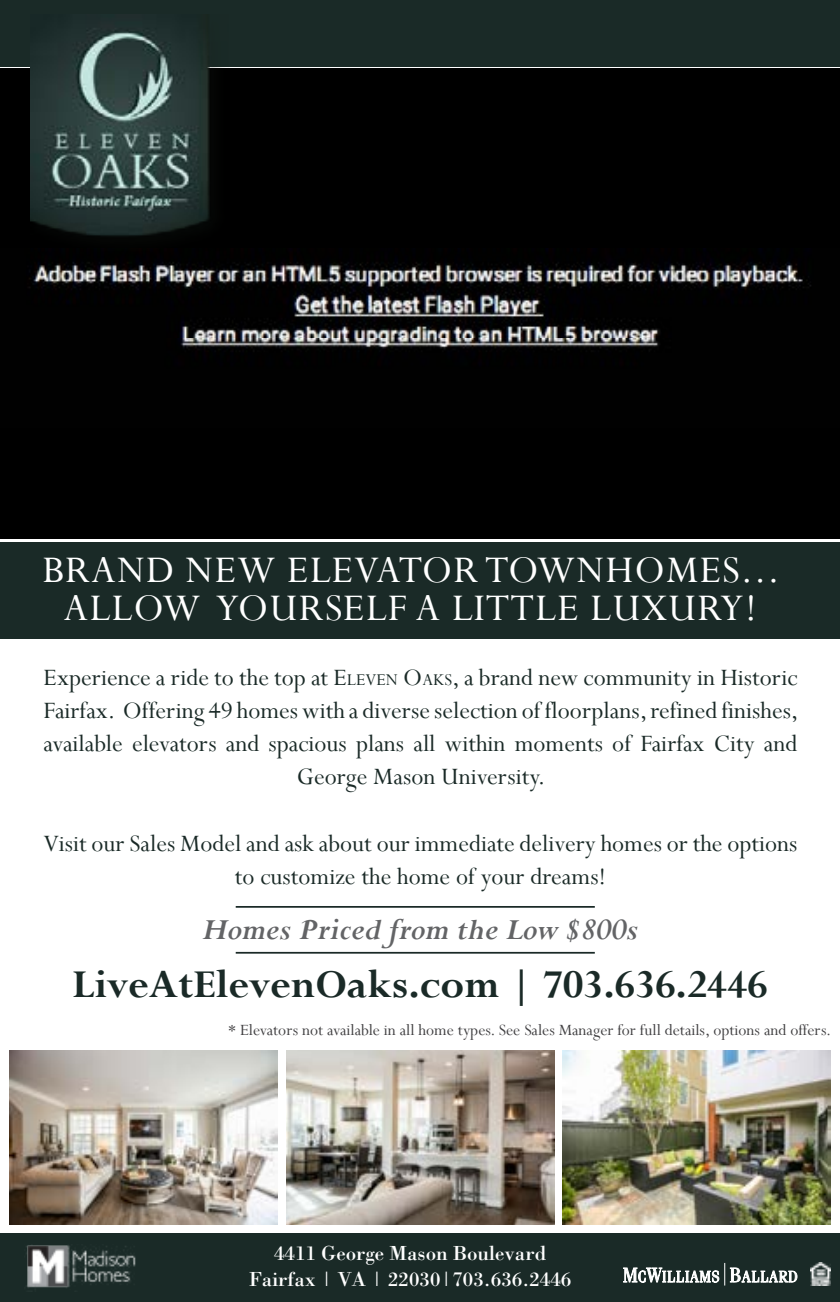
<style>
.page{position:relative;width:840px;height:1302px;background:#fff}
.page>*{position:absolute;margin:0;border:0;box-sizing:border-box;transform-origin:0 0}
.t1{font:700 44.1px "Perpetua";color:#1a2a27}
.t2{font:42px/38.5px "Perpetua";letter-spacing:.025em;color:#fff;text-align:center}
.t3{font:italic 700 33.25px "Perpetua";color:#636466}
.t4{font:26.25px/33.2px "Perpetua";color:#1a2a27;text-align:center}
.t5{font:21px/25.2px "Bodoni";color:#fff;text-align:center}
.t6{font:17.5px "Perpetua";color:#414042}
.s1{font-size:18.38px}
.s2{font-style:inherit}
</style>
<div class="page">
<div style="left:0;top:0;width:840px;height:67px;background:#1a2a27"></div>
<img style="left:0;top:69px;width:840px;height:470px">
<img style="left:31px;top:25px;width:197px;height:225px">
<hr style="left:236px;top:906px;width:359px;height:2px;background:#1a2a27">
<hr style="left:236px;top:952px;width:359px;height:2px;background:#1a2a27">
<div style="left:0;top:1234px;width:840px;height:68px;background:#1a2a27"></div>
<img style="left:562px;top:1051px;width:269px;height:173px">
<img style="left:286px;top:1051px;width:269px;height:173px">
<img style="left:9px;top:1051px;width:269px;height:173px">
<img style="left:811px;top:1263px;width:20px;height:22px">
<svg style="left:623px;top:1263px;width:174px;height:23px"></svg>
<div style="left:0;top:542px;width:840px;height:97px;background:#1a2a27"></div>
<img style="left:26px;top:1245px;width:110px;height:43px">
<h2 class="t2" style="left:43px;top:550px;width:739px">BRAND NEW ELEVATOR TOWNHOMES...<br>ALLOW YOURSELF A LITTLE LUXURY!</h2>
<p class="t4" style="left:44px;top:660px;width:756px">Experience a ride to the top at E<span class="s1">leven</span> <span class="s2">O</span><span class="s1">aks</span>, a brand new community in Historic Fairfax. Offering 49 homes with a diverse selection of floorplans, refined finishes, available elevators and spacious plans all within moments of Fairfax City and George Mason University.</p>
<p class="t4" style="left:44px;top:826px;width:755px">Visit our Sales Model and ask about our immediate delivery homes or the options to customize the home of your dreams!</p>
<p class="t3" style="left:202px;top:908px;width:437px">Homes Priced from the Low $800s</p>
<h1 class="t1" style="left:72px;top:957px;width:697px">LiveAtElevenOaks.com | 703.636.2446</h1>
<p class="t6" style="left:228px;top:1019px;width:605px">* Elevators not available in all home types. See Sales Manager for full details, options and offers.</p>
<p class="t5" style="left:249px;top:1240px;width:324px">4411 George Mason Boulevard<br>Fairfax | VA | 22030|703.636.2446</p>
</div>
